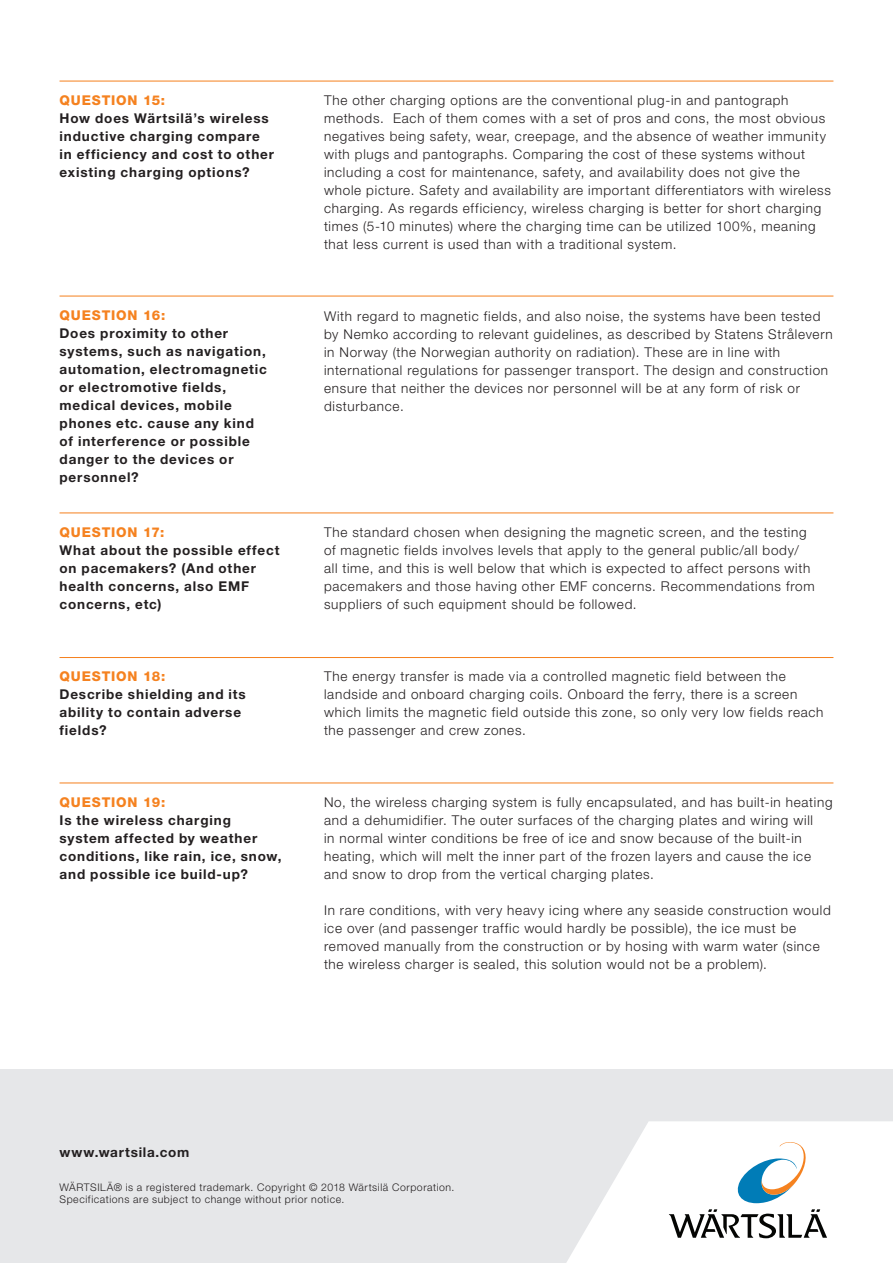
<style>
.page{position:relative;width:893px;height:1263px;background:#fff}
.page>*{position:absolute;margin:0;border:0;box-sizing:border-box;transform-origin:0 0}
.Bodycopy1b{font:300 13.5px/18px "Helvetica Neue LT Std";letter-spacing:.055em;color:#231f20}
.Bodycopy1b-2{font:700 13.5px/18px "Helvetica Neue LT Std";letter-spacing:.065em;color:#231f20}
.Bodycopy1b-3{font:800 13.5px "Helvetica Neue LT Std";letter-spacing:.06em;color:#f58220}
.t1{font:300 10.5px "Helvetica Neue LT Std";letter-spacing:.055em;color:#231f20}
</style>
<div class="page">
<hr style="left:60px;top:81px;width:773px;height:1px;background:#f58220">
<hr style="left:60px;top:296px;width:773px;height:1px;background:#f58220">
<hr style="left:60px;top:512px;width:773px;height:1px;background:#f58220">
<hr style="left:60px;top:657px;width:773px;height:1px;background:#f58220">
<hr style="left:60px;top:782px;width:773px;height:1px;background:#f58220">
<div style="left:0;top:1069px;width:893px;height:194px;background:#e6e7e9"></div>
<svg style="left:566px;top:1121px;width:327px;height:142px;fill:#fff"></svg>
<svg style="left:734px;top:1141px;width:74px;height:62px;background:#c8dbe2"></svg>
<svg style="left:669px;top:1209px;width:158px;height:29px;background:#b3b3b2"></svg>
<p class="Bodycopy1b-3" style="left:60px;top:92px;width:107px">QUESTION 15:</p>
<p class="Bodycopy1b-2" style="left:60px;top:109px;width:216px">How does Wärtsilä’s wireless inductive charging compare in efficiency and cost to other existing charging options?</p>
<p class="Bodycopy1b-3" style="left:60px;top:307px;width:107px">QUESTION 16:</p>
<p class="Bodycopy1b-2" style="left:60px;top:324px;width:209px">Does proximity to other systems, such as navigation, automation, electromagnetic or electromotive fields, medical devices, mobile phones etc. cause any kind of interference or possible danger to the devices or personnel?</p>
<p class="Bodycopy1b-3" style="left:60px;top:524px;width:106px">QUESTION 17:</p>
<p class="Bodycopy1b-2" style="left:60px;top:541px;width:221px">What about the possible effect on pacemakers? (And other health concerns, also EMF concerns, etc)</p>
<p class="Bodycopy1b-3" style="left:60px;top:668px;width:107px">QUESTION 18:</p>
<p class="Bodycopy1b-2" style="left:60px;top:685px;width:188px">Describe shielding and its ability to contain adverse fields?</p>
<p class="Bodycopy1b-3" style="left:60px;top:794px;width:107px">QUESTION 19:</p>
<p class="Bodycopy1b-2" style="left:60px;top:811px;width:224px">Is the wireless charging system affected by weather conditions, like rain, ice, snow, and possible ice build-up?</p>
<p class="Bodycopy1b" style="left:324px;top:91px;width:508px">The other charging options are the conventional plug-in and pantograph methods. Each of them comes with a set of pros and cons, the most obvious negatives being safety, wear, creepage, and the absence of weather immunity with plugs and pantographs. Comparing the cost of these systems without including a cost for maintenance, safety, and availability does not give the whole picture. Safety and availability are important differentiators with wireless charging. As regards efficiency, wireless charging is better for short charging times (5-10 minutes) where the charging time can be utilized 100%, meaning that less current is used than with a traditional system.</p>
<p class="Bodycopy1b" style="left:324px;top:307px;width:510px">With regard to magnetic fields, and also noise, the systems have been tested by Nemko according to relevant guidelines, as described by Statens Strålevern in Norway (the Norwegian authority on radiation). These are in line with international regulations for passenger transport. The design and construction ensure that neither the devices nor personnel will be at any form of risk or disturbance.</p>
<p class="Bodycopy1b" style="left:324px;top:523px;width:492px">The standard chosen when designing the magnetic screen, and the testing of magnetic fields involves levels that apply to the general public/all body/ all time, and this is well below that which is expected to affect persons with pacemakers and those having other EMF concerns. Recommendations from suppliers of such equipment should be followed.</p>
<p class="Bodycopy1b" style="left:324px;top:667px;width:501px">The energy transfer is made via a controlled magnetic field between the landside and onboard charging coils. Onboard the ferry, there is a screen which limits the magnetic field outside this zone, so only very low fields reach the passenger and crew zones.</p>
<p class="Bodycopy1b" style="left:324px;top:793px;width:510px">No, the wireless charging system is fully encapsulated, and has built-in heating and a dehumidifier. The outer surfaces of the charging plates and wiring will<br>in normal winter conditions be free of ice and snow because of the built-in heating, which will melt the inner part of the frozen layers and cause the ice and snow to drop from the vertical charging plates.</p>
<p class="Bodycopy1b" style="left:324px;top:901px;width:508px">In rare conditions, with very heavy icing where any seaside construction would ice over (and passenger traffic would hardly be possible), the ice must be removed manually from the construction or by hosing with warm water (since the wireless charger is sealed, this solution would not be a problem).</p>
<p class="Bodycopy1b-2" style="left:60px;top:1143px;width:131px">www.wartsila.com</p>
<p class="t1" style="left:60px;top:1181px;width:396px">WÄRTSILÄ® is a registered trademark. Copyright © 2018 Wärtsilä Corporation.</p>
<p class="t1" style="left:60px;top:1193px;width:286px">Specifications are subject to change without prior notice.</p>
</div>
